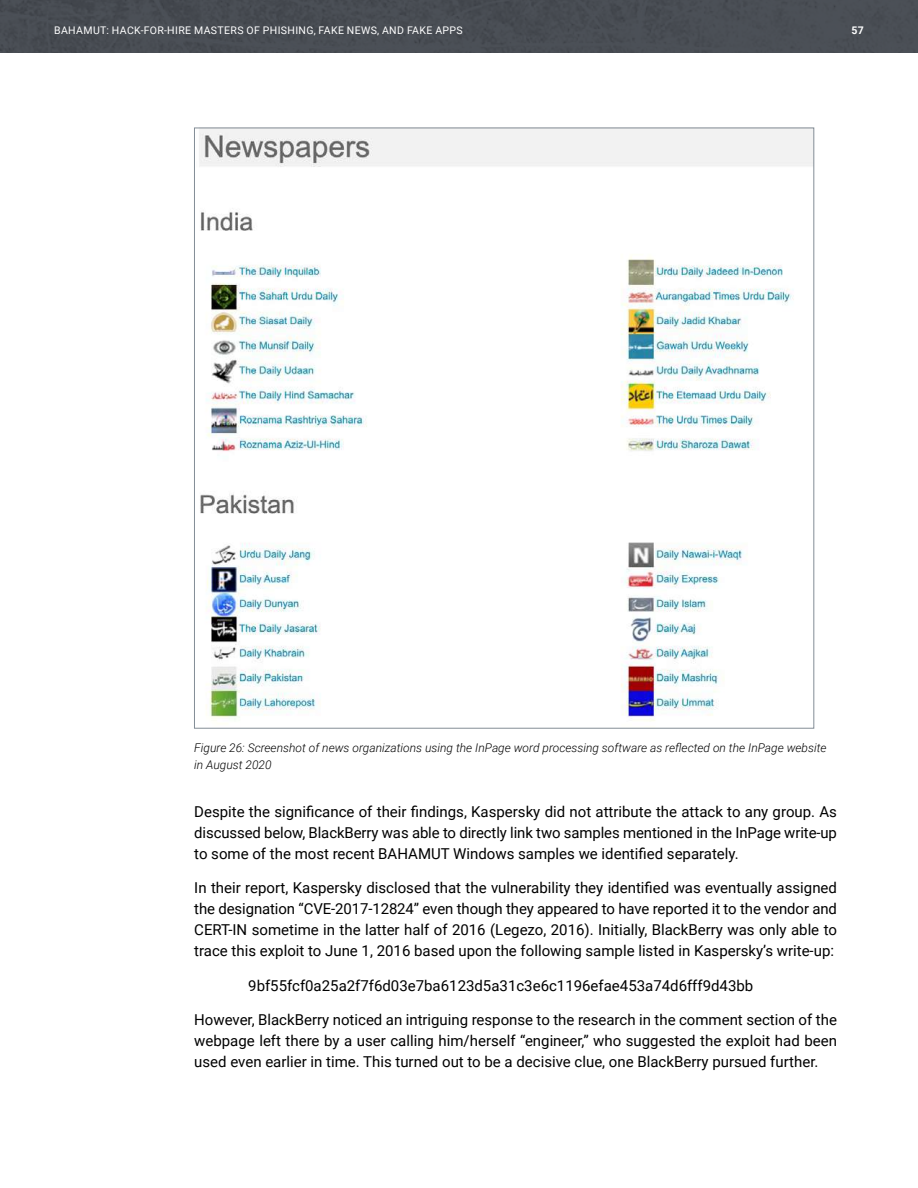
<style>
.page{position:relative;width:918px;height:1188px;background:#fff}
.page>*{position:absolute;margin:0;border:0;box-sizing:border-box;transform-origin:0 0}
.t1{font:15px/21px "Roboto";color:#000;text-align:justify}
.t2{font:italic 300 12px/16.5px "Roboto";color:#000}
.t3{font:10.5px "Roboto";letter-spacing:.035em;color:#fff}
.t4{font:700 10.5px "Roboto";color:#fff}
</style>
<div class="page">
<div style="left:0;top:0;width:918px;height:53px;background:#494d54"></div>
<img style="left:199px;top:130px;width:613px;height:591px">
<p class="t3" style="left:54px;top:23px;width:410px">BAHAMUT: HACK-FOR-HIRE MASTERS OF PHISHING, FAKE NEWS, AND FAKE APPS</p>
<p class="t4" style="left:851px;top:23px;width:14px">57</p>
<p class="t2" style="left:194px;top:739px;width:634px">Figure 26: Screenshot of news organizations using the InPage word processing software as reflected on the InPage website in August 2020</p>
<p class="t1" style="left:194px;top:800px;width:644px">Despite the significance of their findings, Kaspersky did not attribute the attack to any group. As discussed below, BlackBerry was able to directly link two samples mentioned in the InPage write-up to some of the most recent BAHAMUT Windows samples we identified separately.</p>
<p class="t1" style="left:194px;top:877px;width:644px">In their report, Kaspersky disclosed that the vulnerability they identified was eventually assigned the designation “CVE-2017-12824” even though they appeared to have reported it to the vendor and CERT-IN sometime in the latter half of 2016 (Legezo, 2016). Initially, BlackBerry was only able to trace this exploit to June 1, 2016 based upon the following sample listed in Kaspersky’s write-up:</p>
<p class="t1" style="left:248px;top:974px;width:507px">9bf55fcf0a25a2f7f6d03e7ba6123d5a31c3e6c1196efae453a74d6fff9d43bb</p>
<p class="t1" style="left:194px;top:1009px;width:644px">However, BlackBerry noticed an intriguing response to the research in the comment section of the webpage left there by a user calling him/herself “engineer,” who suggested the exploit had been used even earlier in time. This turned out to be a decisive clue, one BlackBerry pursued further.</p>
</div>
